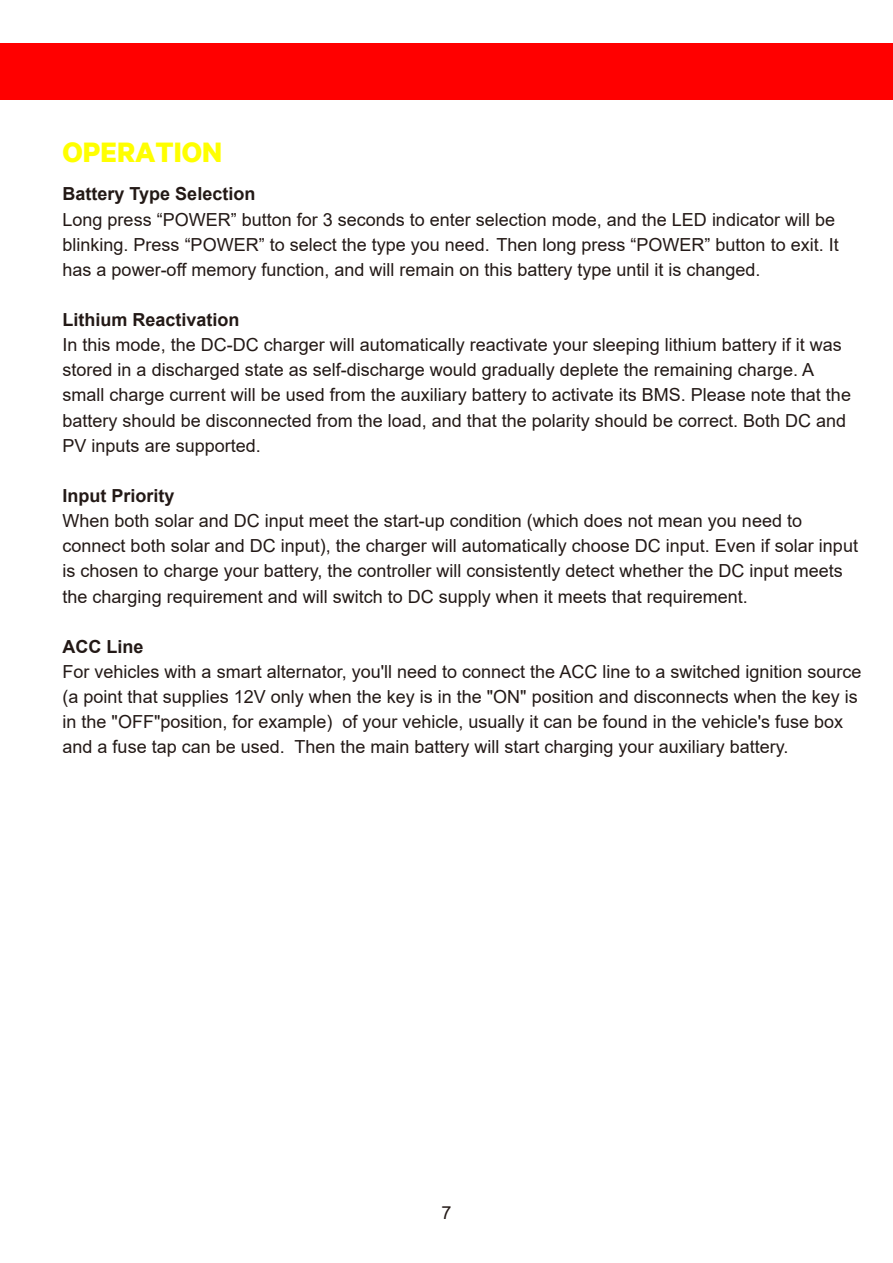
<style>
.page{position:relative;width:893px;height:1263px;background:#fff}
.page>*{position:absolute;margin:0;border:0;box-sizing:border-box;transform-origin:0 0}
.t1{font:700 27px "Calibre";color:#ff0}
.t2{font:18px/25.2px "Arial";color:#231916}
.t3{font:700 18px "Arial";color:#231916}
</style>
<div class="page">
<div style="left:0;top:43px;width:893px;height:57px;background:#f00"></div>
<h1 class="t1" style="left:63px;top:137px;width:161px">OPERATION</h1>
<p class="t3" style="left:63px;top:187px;width:194px">Battery Type Selection</p>
<p class="t2" style="left:63px;top:208px;width:778px">Long press “POWER” button for 3 seconds to enter selection mode, and the LED indicator will be blinking. Press “POWER” to select the type you need. Then long press “POWER” button to exit. It has a power-off memory function, and will remain on this battery type until it is changed.</p>
<p class="t3" style="left:63px;top:313px;width:179px">Lithium Reactivation</p>
<p class="t2" style="left:63px;top:334px;width:790px">In this mode, the DC-DC charger will automatically reactivate your sleeping lithium battery if it was stored in a discharged state as self-discharge would gradually deplete the remaining charge. A small charge current will be used from the auxiliary battery to activate its BMS. Please note that the battery should be disconnected from the load, and that the polarity should be correct. Both DC and PV inputs are supported.</p>
<p class="t3" style="left:63px;top:489px;width:114px">Input Priority</p>
<p class="t2" style="left:63px;top:510px;width:797px">When both solar and DC input meet the start-up condition (which does not mean you need to connect both solar and DC input), the charger will automatically choose DC input. Even if solar input is chosen to charge your battery, the controller will consistently detect whether the DC input meets the charging requirement and will switch to DC supply when it meets that requirement.</p>
<p class="t3" style="left:63px;top:640px;width:83px">ACC Line</p>
<p class="t2" style="left:63px;top:661px;width:800px">For vehicles with a smart alternator, you'll need to connect the ACC line to a switched ignition source (a point that supplies 12V only when the key is in the "ON" position and disconnects when the key is in the "OFF"position, for example) of your vehicle, usually it can be found in the vehicle's fuse box and a fuse tap can be used. Then the main battery will start charging your auxiliary battery.</p>
<p class="t2" style="left:441px;top:1202px;width:12px">7</p>
</div>
